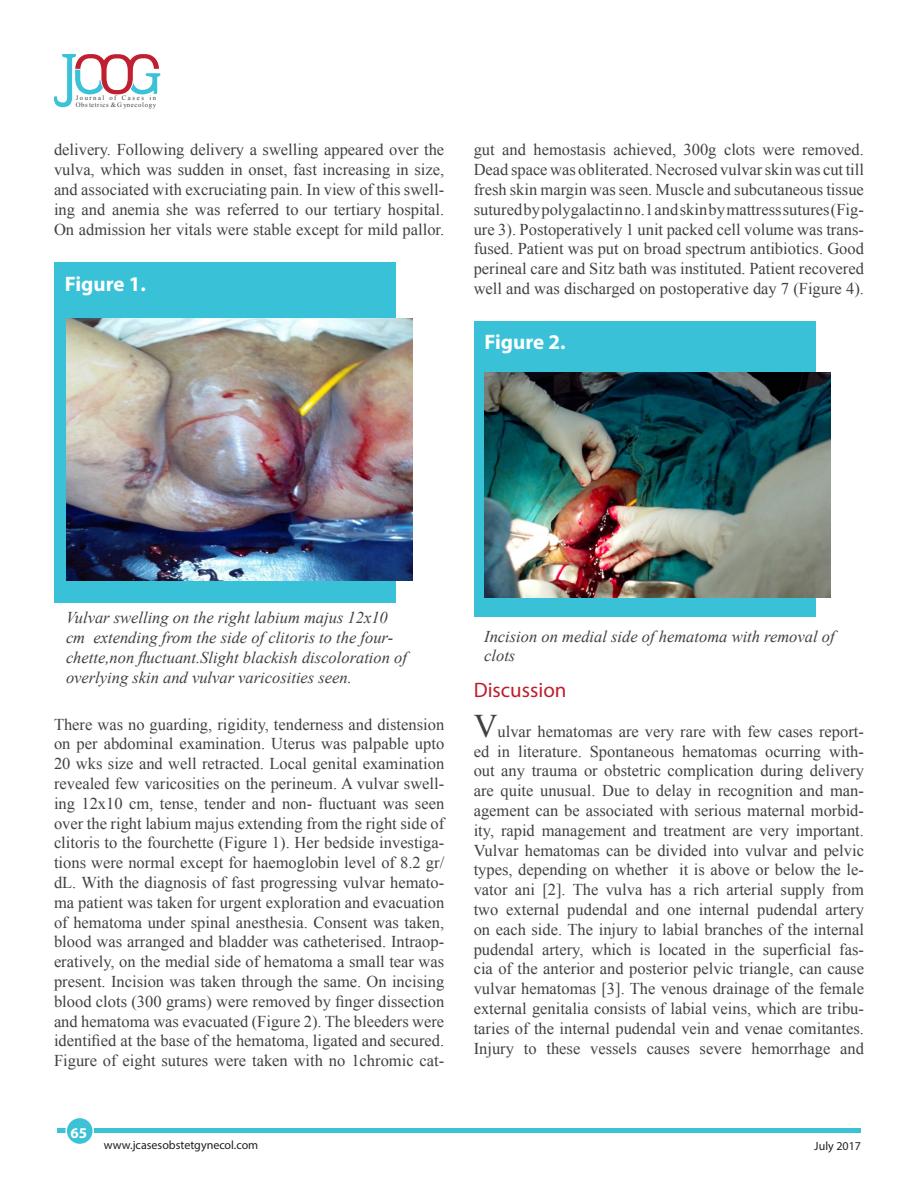
<style>
.page{position:relative;width:918px;height:1188px;background:#fff}
.page>*{position:absolute;margin:0;border:0;box-sizing:border-box;transform-origin:0 0}
.t1{font:700 21px "Myriad Pro";color:#fff}
.t2{font:21px "Myriad Pro";color:#be1e2d}
.t3{font:16.5px/19.8px "Times New Roman";color:#414042;text-align:justify}
.t4{font:italic 16.5px/19.8px "Times New Roman";color:#414042}
.t5{font:700 15px "Myriad Pro";color:#fff}
.t6{font:12px "Myriad Pro";color:#231f20}
.t7{font:6.75px/7.2px "Times New Roman";letter-spacing:.11em;color:#414042}
.s1{font-size:33px}
</style>
<div class="page">
<svg style="left:54px;top:54px;width:106px;height:53px"></svg>
<hr style="left:57px;top:1129px;width:804px;height:4px;background:#3cc2d7">
<div style="left:66px;top:1117px;width:27px;height:28px;background:#3cc2d7;border-radius:50%"></div>
<div style="left:65px;top:1117px;width:29px;height:28px;border:2px solid #fff;border-radius:50%"></div>
<div style="left:54px;top:262px;width:342px;height:341px;background:#39c2d7"></div>
<img style="left:66px;top:318px;width:346px;height:263px">
<div style="left:474px;top:321px;width:342px;height:296px;background:#39c2d7"></div>
<img style="left:484px;top:373px;width:347px;height:224px">
<p class="t7" style="left:76px;top:94px;width:82px">Journal of Cases in<br>Obstetrics &amp;Gynecology</p>
<p class="t3" style="left:54px;top:140px;width:392px">delivery. Following delivery a swelling appeared over the vulva, which was sudden in onset, fast increasing in size, and associated with excruciating pain. In view of this swell&shy;ing and anemia she was referred to our tertiary hospital.</p>
<p class="t3" style="left:54px;top:219px;width:392px">On admission her vitals were stable except for mild pallor.</p>
<p class="t1" style="left:65px;top:270px;width:83px">Figure 1.</p>
<p class="t3" style="left:474px;top:140px;width:392px">gut and hemostasis achieved, 300g clots were removed.</p>
<p class="t3" style="left:474px;top:160px;width:392px">Dead space was obliterated. Necrosed vulvar skin was cut till fresh skin margin was seen. Muscle and subcutaneous tissue sutured by polygalactin no.1 and skin by mattress sutures (Fig&shy;ure 3). Postoperatively 1 unit packed cell volume was trans&shy;fused. Patient was put on broad spectrum antibiotics. Good perineal care and Sitz bath was instituted. Patient recovered well and was discharged on postoperative day 7 (Figure 4).</p>
<p class="t1" style="left:485px;top:329px;width:83px">Figure 2.</p>
<p class="t4" style="left:66px;top:608px;width:343px">Vulvar swelling on the right labium majus 12x10 cm extending from the side of clitoris to the four&shy;chette,non fluctuant.Slight blackish discoloration of overlying skin and vulvar varicosities seen.</p>
<p class="t3" style="left:54px;top:714px;width:392px">There was no guarding, rigidity, tenderness and distension on per abdominal examination. Uterus was palpable upto 20 wks size and well retracted. Local genital examination revealed few varicosities on the perineum. A vulvar swell&shy;ing 12x10 cm, tense, tender and non- fluctuant was seen over the right labium majus extending from the right side of clitoris to the fourchette (Figure 1). Her bedside investiga&shy;tions were normal except for haemoglobin level of 8.2 gr/ dL. With the diagnosis of fast progressing vulvar hemato&shy;ma patient was taken for urgent exploration and evacuation of hematoma under spinal anesthesia. Consent was taken, blood was arranged and bladder was catheterised. Intraop&shy;eratively, on the medial side of hematoma a small tear was present. Incision was taken through the same. On incising blood clots (300 grams) were removed by finger dissection and hematoma was evacuated (Figure 2). The bleeders were identified at the base of the hematoma, ligated and secured.<br>Figure of eight sutures were taken with no 1chromic cat-</p>
<p class="t5" style="left:70px;top:1123px;width:18px">65</p>
<p class="t4" style="left:484px;top:626px;width:352px">Incision on medial side of hematoma with removal of clots</p>
<p class="t2" style="left:474px;top:677px;width:94px">Discussion</p>
<p class="t3" style="left:474px;top:721px;width:392px"><span class="s1">V</span>ulvar hematomas are very rare with few cases report&shy;ed in literature. Spontaneous hematomas ocurring with&shy;out any trauma or obstetric complication during delivery are quite unusual. Due to delay in recognition and man&shy;agement can be associated with serious maternal morbid&shy;ity, rapid management and treatment are very important.</p>
<p class="t3" style="left:474px;top:840px;width:392px">Vulvar hematomas can be divided into vulvar and pelvic types, depending on whether it is above or below the le&shy;vator ani [2]. The vulva has a rich arterial supply from two external pudendal and one internal pudendal artery on each side. The injury to labial branches of the internal pudendal artery, which is located in the superficial fas&shy;cia of the anterior and posterior pelvic triangle, can cause vulvar hematomas [3]. The venous drainage of the female external genitalia consists of labial veins, which are tribu&shy;taries of the internal pudendal vein and venae comitantes.<br>Injury to these vessels causes severe hemorrhage and</p>
<p class="t6" style="left:104px;top:1138px;width:156px">www.jcasesobstetgynecol.com</p>
<p class="t6" style="left:814px;top:1138px;width:48px">July 2017</p>
</div>
